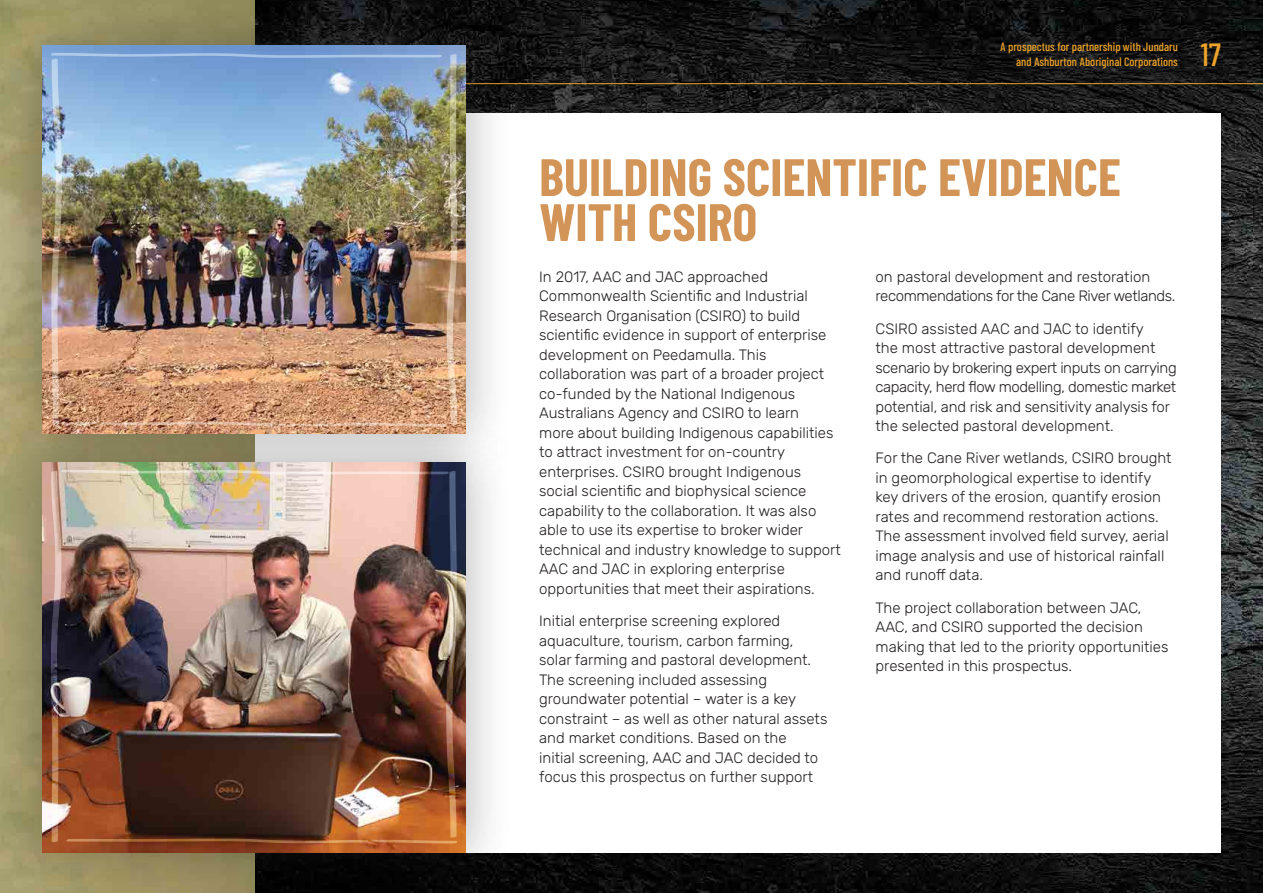
<style>
.page{position:relative;width:1263px;height:893px;background:#fff}
.page>*{position:absolute;margin:0;border:0;box-sizing:border-box;transform-origin:0 0}
.t1{font:700 52.5px/45px "Barlow Condensed";color:#d39457}
.t2{font:500 31.95px "Barlow Condensed";color:#eea329}
.t3{font:300 15px/19.5px "Rubik";color:#231f20}
.t4{font:300 15px/19.5px "Rubik";letter-spacing:-.025em;color:#231f20}
.t5{font:500 12px/14.4px "Barlow Condensed";color:#eea329;text-align:right}
</style>
<div class="page">
<img style="left:513px;top:0;width:750px;height:893px">
<div style="left:43px;top:113px;width:1178px;height:740px;background:#fff"></div>
<hr style="left:1px;top:83px;width:1262px;height:1px;background:#eea329">
<div style="left:0;top:415px;width:513px;height:478px;background:#231f20;opacity:.35"></div>
<img style="left:43px;top:481px;width:423px;height:372px">
<div style="left:0;top:0;width:513px;height:481px;background:#231f20;opacity:.35"></div>
<img style="left:43px;top:46px;width:423px;height:388px">
<img style="left:50px;top:53px;width:408px;height:374px">
<img style="left:50px;top:470px;width:408px;height:373px">
<p class="t5" style="left:1000px;top:40px;width:179px">A prospectus for partnership with Jundaru and Ashburton Aboriginal Corporations</p>
<h2 class="t2" style="left:1200px;top:34px;width:22px">17</h2>
<h1 class="t1" style="left:539px;top:153px;width:583px">BUILDING SCIENTIFIC EVIDENCE<br>WITH CSIRO</h1>
<p class="t3" style="left:539px;top:267px;width:303px">In 2017, AAC and JAC approached Commonwealth Scientific and Industrial Research Organisation (CSIRO) to build scientific evidence in support of enterprise development on Peedamulla. This collaboration was part of a broader project co-funded by the National Indigenous Australians Agency and CSIRO to learn<br>more about building Indigenous capabilities to attract investment for on-country enterprises. CSIRO brought Indigenous social scientific and biophysical science capability to the collaboration. It was also able to use its expertise to broker wider technical and industry knowledge to support AAC and JAC in exploring enterprise opportunities that meet their aspirations.</p>
<p class="t3" style="left:539px;top:611px;width:290px">Initial enterprise screening explored aquaculture, tourism, carbon farming, solar farming and pastoral development.<br>The screening included assessing groundwater potential – water is a key constraint – as well as other natural assets and market conditions. Based on the<br>initial screening, AAC and JAC decided to focus this prospectus on further support</p>
<p class="t4" style="left:875px;top:267px;width:301px">on pastoral development and restoration recommendations for the Cane River wetlands.</p>
<p class="t3" style="left:875px;top:319px;width:303px">CSIRO assisted AAC and JAC to identify<br>the most attractive pastoral development scenario by brokering expert inputs on carrying capacity, herd flow modelling, domestic market potential, and risk and sensitivity analysis for the selected pastoral development.</p>
<p class="t3" style="left:875px;top:449px;width:298px">For the Cane River wetlands, CSIRO brought in geomorphological expertise to identify key drivers of the erosion, quantify erosion rates and recommend restoration actions.<br>The assessment involved field survey, aerial image analysis and use of historical rainfall and runoff data.</p>
<p class="t3" style="left:875px;top:598px;width:294px">The project collaboration between JAC, AAC, and CSIRO supported the decision making that led to the priority opportunities presented in this prospectus.</p>
</div>
